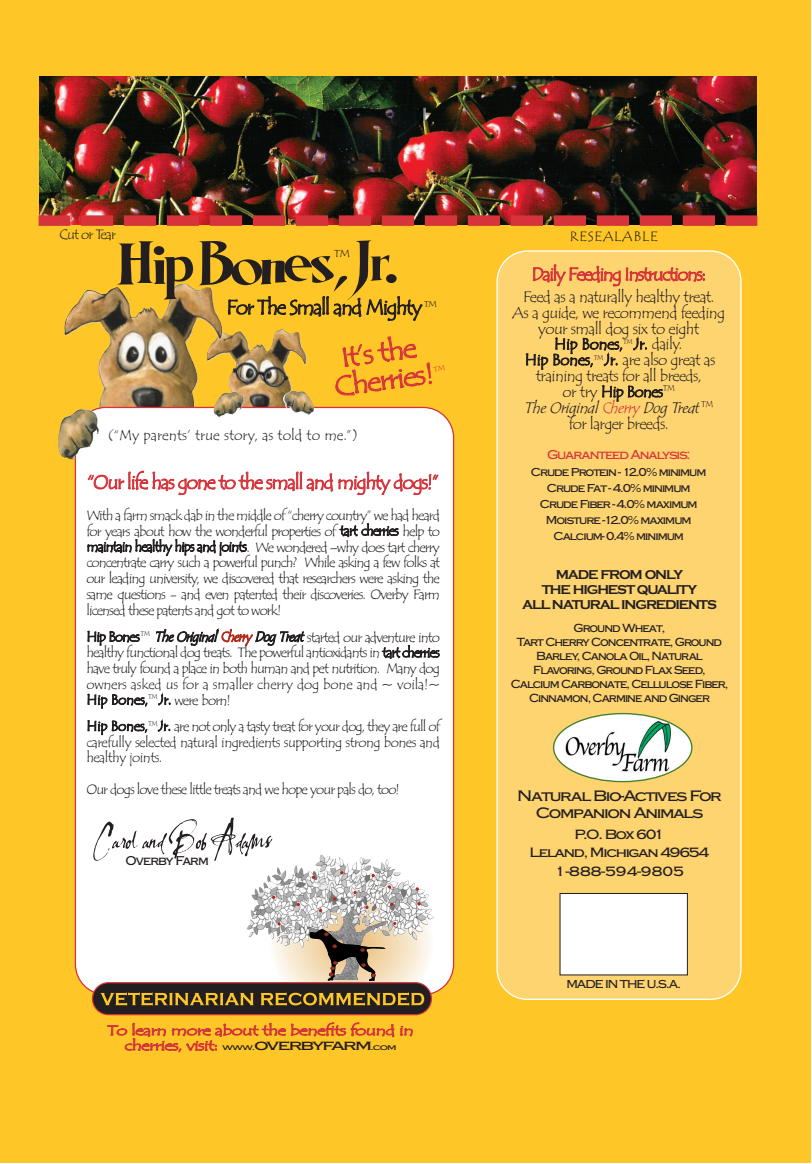
<style>
.page{position:relative;width:812px;height:1164px;background:#fff}
.page>*{position:absolute;margin:0;border:0;box-sizing:border-box;transform-origin:0 0}
.t1{font:70px "LHF Mister Kooky REG";letter-spacing:-.03em;color:#231f20;scale:1.04 1}
.t2{font:28px/28px "Tempus Sans ITCTT";color:#d6343a;text-align:center;scale:1.13 1}
.t3{font:21px "Tempus Sans ITCTT";letter-spacing:-.07em;color:#231f20}
.t4{font:19.95px "Tempus Sans ITCTT";letter-spacing:-.065em;color:#d6343a}
.t5{font:18.55px "Tempus Sans ITCTT";letter-spacing:-.08em;color:#d6343a}
.t6{font:15.75px "Tempus Sans ITCTT";letter-spacing:-.04em;color:#231f20}
.t7{font:500 15.75px/17.5px "Copperplate T";letter-spacing:-.08em;color:#231f20;text-align:center;scale:1.13 1}
.t8{font:italic 15.75px "Tempus Sans ITCTT";letter-spacing:-.04em;color:#231f20}
.t9{font:15.75px "Tempus Sans ITCTT";letter-spacing:-.015em;color:#231f20}
.t10{font:14.7px "Tempus Sans ITCTT";color:#231f20}
.t11{font:14.17px/15.9px "Tempus Sans ITCTT";letter-spacing:-.065em;color:#231f20;text-align:justify}
.t12{font:14.17px "Tempus Sans ITCTT";letter-spacing:.065em;color:#231f20}
.t13{font:14px/15px "Tempus Sans ITCTT";letter-spacing:-.045em;color:#d6343a;text-align:center;scale:1.37 1}
.t14{font:500 14px/17.5px "Copperplate T";letter-spacing:-.08em;color:#231f20;text-align:center;scale:1.12 1}
.t15{font:500 14px "Copperplate T";color:#231f20;scale:1.12 1}
.t16{font:700 13.3px/14.7px "Copperplate Gothic";letter-spacing:-.085em;color:#231f20;text-align:center}
.t17{font:500 13.3px "Copperplate T";letter-spacing:-.08em;color:#d6343a}
.t18{font:500 13.3px "Copperplate T";letter-spacing:-.07em;color:#231f20}
.t19{font:500 12.25px/14px "Copperplate T";letter-spacing:-.08em;color:#231f20;text-align:center}
.t20{font:500 11.9px/15.8px "Copperplate T";letter-spacing:-.08em;color:#231f20;text-align:center}
.t21{font:10.5px "Tempus Sans ITCTT";color:#231f20;scale:1.13 1}
.t22{font:8.75px "Tempus Sans ITCTT";color:#231f20;scale:1.13 1}
.t23{font:7px "Tempus Sans ITCTT";color:#231f20}
.s1{color:#d6343a}
.s2{font-style:italic}
.s3{font-style:italic;color:#b1291a}
.s4{font-family:"Copperplate T";font-weight:500;font-size:8.4px;color:#231f20}
.s5{font-family:"Copperplate T";font-weight:500;font-size:15.05px;color:#231f20}
</style>
<div class="page">
<div style="left:0;top:0;width:810px;height:1162px;background:#fec627"></div>
<img style="left:236px;top:351px;width:71px;height:56px">
<img style="left:100px;top:285px;width:127px;height:112px">
<img style="left:39px;top:76px;width:717px;height:139px">
<div style="left:496px;top:250px;width:245px;height:750px;background:#fed471"></div>
<div style="left:560px;top:893px;width:127px;height:82px;background:#fff"></div>
<div style="left:559px;top:893px;width:128px;height:82px;border:1px solid #231f20"></div>
<div style="left:75px;top:407px;width:379px;height:587px;background:#fff"></div>
<svg style="left:93px;top:817px;width:179px;height:44px;background:#e4e4e4"></svg>
<svg style="left:553px;top:713px;width:139px;height:69px;background:#dbdac0"></svg>
<svg style="left:70px;top:215px;width:655px;height:11px;background:#b33330"></svg>
<div style="left:725px;top:215px;width:32px;height:11px;background:#d6343a"></div>
<div style="left:39px;top:215px;width:31px;height:11px;background:#d6343a"></div>
<svg style="left:269px;top:872px;width:164px;height:142px;background:#c4beb4"></svg>
<img style="left:309px;top:935px;width:16px;height:11px">
<svg style="left:360px;top:948px;width:5px;height:4px"></svg>
<svg style="left:332px;top:944px;width:5px;height:4px"></svg>
<svg style="left:324px;top:932px;width:5px;height:4px"></svg>
<svg style="left:417px;top:902px;width:16px;height:18px"></svg>
<svg style="left:371px;top:874px;width:4px;height:3px"></svg>
<svg style="left:296px;top:903px;width:4px;height:3px"></svg>
<svg style="left:272px;top:895px;width:3px;height:4px"></svg>
<svg style="left:277px;top:922px;width:4px;height:3px"></svg>
<svg style="left:415px;top:887px;width:4px;height:3px"></svg>
<svg style="left:92px;top:961px;width:340px;height:54px;background:#92816d"></svg>
<img style="left:84px;top:415px;width:15px;height:33px">
<img style="left:229px;top:399px;width:15px;height:16px">
<img style="left:283px;top:398px;width:16px;height:15px">
<p class="t11" style="left:59px;top:228px;width:58px">Cut or Tear</p>
<p class="t12" style="left:570px;top:230px;width:89px">RESEALABLE</p>
<h1 class="t1" style="left:118px;top:217px;width:271px">HipBones,Jr.</h1>
<p class="t21" style="left:334px;top:248px;width:16px">TM</p>
<h3 class="t5" style="left:531px;top:266px;width:176px">Daily Feeding Instructions:</h3>
<p class="t6" style="left:523px;top:290px;width:193px">Feed as a naturally healthy treat.</p>
<p class="t6" style="left:512px;top:306px;width:214px">As a guide, we recommend feeding</p>
<p class="t6" style="left:538px;top:322px;width:163px">your small dog six to eight</p>
<p class="t9" style="left:554px;top:337px;width:70px">Hip Bones,</p>
<p class="t23" style="left:623px;top:339px;width:11px">TM</p>
<p class="t6" style="left:633px;top:337px;width:51px">Jr. daily.</p>
<p class="t9" style="left:525px;top:353px;width:70px">Hip Bones,</p>
<p class="t23" style="left:594px;top:355px;width:11px">TM</p>
<p class="t6" style="left:604px;top:353px;width:113px">Jr. are also great as</p>
<p class="t6" style="left:535px;top:369px;width:168px">training treats for all breeds,</p>
<p class="t6" style="left:562px;top:385px;width:114px">or try Hip Bones<sup>TM</sup></p>
<p class="t8" style="left:524px;top:401px;width:190px">The Original <span class="s1">Cherry</span> Dog Treat <sup>TM</sup></p>
<p class="t6" style="left:568px;top:417px;width:101px">for larger breeds.</p>
<p class="t17" style="left:547px;top:447px;width:145px">Guaranteed Analysis:</p>
<p class="t20" style="left:531px;top:464px;width:177px">Crude Protein - 12.0% minimum<br>Crude Fat - 4.0% minimum<br>Crude Fiber - 4.0% maximum<br>Moisture -12.0% maximum<br>Calcium- 0.4% minimum</p>
<h3 class="t3" style="left:226px;top:298px;width:197px">For The Small and Mighty</h3>
<p class="t22" style="left:423px;top:300px;width:13px">TM</p>
<h2 class="t2" style="left:329px;top:348px;width:91px;rotate:-8deg">It’s the<br>Cherries!</h2>
<p class="t10" style="left:108px;top:428px;width:251px">(“My parents’ true story, as told to me.”)</p>
<h3 class="t4" style="left:87px;top:473px;width:354px">“Our life has gone to the small and mighty dogs!”</h3>
<p class="t11" style="left:86px;top:508px;width:355px">With a farm smack dab in the middle of “cherry country” we had heard for years about how the wonderful properties of tart cherries help to maintain healthy hips and joints. We wondered –why does tart cherry concentrate carry such a powerful punch? While asking a few folks at our leading university, we discovered that researchers were asking the same questions - and even patented their discoveries. Overby Farm licensed these patents and got to work!</p>
<p class="t11" style="left:86px;top:630px;width:355px">Hip Bones <sup>TM</sup> <span class="s2">The Original</span> <span class="s3">Cherry</span> <span class="s2">Dog Treat</span> started our adventure into healthy functional dog treats. The powerful antioxidants in tart cherries have truly found a place in both human and pet nutrition. Many dog owners asked us for a smaller cherry dog bone and ~ voila!~ Hip Bones,<sup>TM</sup>Jr. were born!</p>
<p class="t11" style="left:86px;top:720px;width:355px">Hip Bones,<sup>TM</sup>Jr. are not only a tasty treat for your dog, they are full of carefully selected natural ingredients supporting strong bones and healthy joints.</p>
<p class="t11" style="left:86px;top:783px;width:315px">Our dogs love these little treats and we hope your pals do, too!</p>
<p class="t16" style="left:522px;top:567px;width:196px">MADE FROM ONLY<br>THE HIGHEST QUALITY<br>ALL NATURAL INGREDIENTS</p>
<p class="t19" style="left:510px;top:621px;width:219px">Ground Wheat,<br>Tart Cherry Concentrate, Ground<br>Barley, Canola Oil, Natural<br>Flavoring, Ground Flax Seed,<br>Calcium Carbonate, Cellulose Fiber,<br>Cinnamon, Carmine and Ginger</p>
<p class="t7" style="left:517px;top:786px;width:182px">Natural Bio-Actives For<br>Companion Animals</p>
<p class="t14" style="left:529px;top:825px;width:162px">P.O. Box 601<br>Leland, Michigan 49654</p>
<p class="t15" style="left:555px;top:863px;width:117px">1-888-594-9805</p>
<p class="t18" style="left:125px;top:852px;width:85px">Overby Farm</p>
<p class="t13" style="left:107px;top:1024px;width:225px">To learn more about the benefits found in cherries, visit: <span class="s4">www.</span><span class="s5">overbyfarm</span><span class="s4">.com</span></p>
<p class="t20" style="left:566px;top:975px;width:116px">MADE IN THE U.S.A.</p>
</div>
